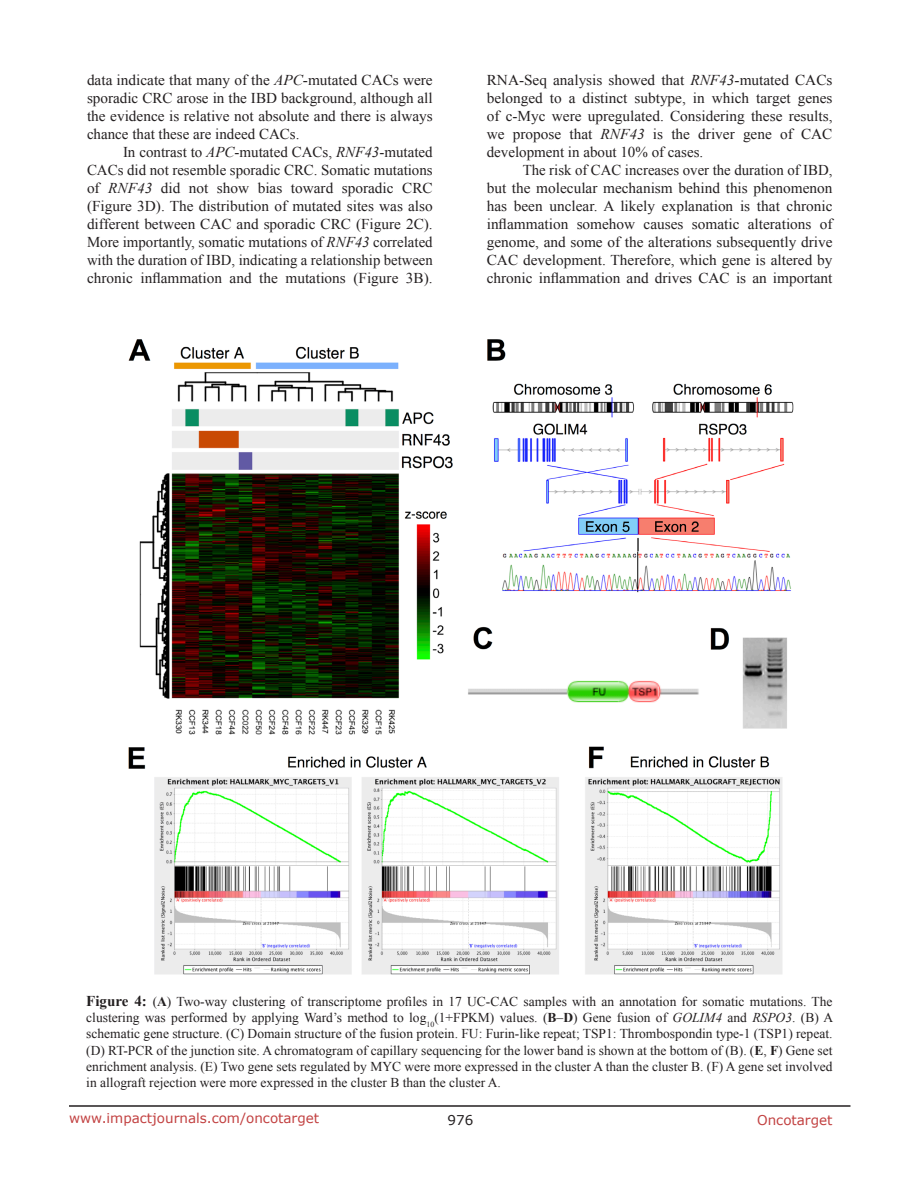
<style>
.page{position:relative;width:918px;height:1188px;background:#fff}
.page>*{position:absolute;margin:0;border:0;box-sizing:border-box;transform-origin:0 0}
.BodyText{font:15px/18px "Times New Roman";color:#231f20;text-align:justify}
.Figuretrx{font:13.5px/16.2px "Times New Roman";color:#231f20;text-align:justify}
.t1{font:13.5px "Verdana";color:#c24141}
.t2{font:13.5px "Verdana";color:#231f20}
.s1{font-style:italic}
.s2{font-weight:700;font-size:15px}
.s3{font-weight:700}
</style>
<div class="page">
<hr style="left:69px;top:1105px;width:781px;height:2px;background:#231f20">
<img style="left:128px;top:339px;width:666px;height:636px">
<p class="BodyText" style="left:87px;top:71px;width:347px">data indicate that many of the <span class="s1">APC</span>-mutated CACs were sporadic CRC arose in the IBD background, although all the evidence is relative not absolute and there is always chance that these are indeed CACs.</p>
<p class="BodyText" style="left:87px;top:143px;width:347px;text-indent:36px">In contrast to <span class="s1">APC</span>-mutated CACs, <span class="s1">RNF43</span>-mutated CACs did not resemble sporadic CRC. Somatic mutations of <span class="s1">RNF43</span> did not show bias toward sporadic CRC (Figure 3D). The distribution of mutated sites was also different between CAC and sporadic CRC (Figure 2C).<br>More importantly, somatic mutations of <span class="s1">RNF43</span> correlated with the duration of IBD, indicating a relationship between chronic inflammation and the mutations (Figure 3B).</p>
<p class="BodyText" style="left:487px;top:71px;width:347px">RNA-Seq analysis showed that <span class="s1">RNF43</span>-mutated CACs belonged to a distinct subtype, in which target genes of c-Myc were upregulated. Considering these results, we propose that <span class="s1">RNF43</span> is the driver gene of CAC development in about 10% of cases.</p>
<p class="BodyText" style="left:487px;top:161px;width:347px;text-indent:36px">The risk of CAC increases over the duration of IBD, but the molecular mechanism behind this phenomenon has been unclear. A likely explanation is that chronic inflammation somehow causes somatic alterations of genome, and some of the alterations subsequently drive CAC development. Therefore, which gene is altered by chronic inflammation and drives CAC is an important</p>
<p class="Figuretrx" style="left:86px;top:993px;width:748px"><span class="s2">Figure 4:</span> (<span class="s3">A</span>) Two-way clustering of transcriptome profiles in 17 UC-CAC samples with an annotation for somatic mutations. The clustering was performed by applying Ward’s method to log<sub>10</sub>(1+FPKM) values. (<span class="s3">B</span>–<span class="s3">D</span>) Gene fusion of <span class="s1">GOLIM4</span> and <span class="s1">RSPO3</span>. (B) A schematic gene structure. (C) Domain structure of the fusion protein. FU: Furin-like repeat; TSP1: Thrombospondin type-1 (TSP1) repeat. (D) RT-PCR of the junction site. A chromatogram of capillary sequencing for the lower band is shown at the bottom of (B). (<span class="s3">E</span>, <span class="s3">F</span>) Gene set enrichment analysis. (E) Two gene sets regulated by MYC were more expressed in the cluster A than the cluster B. (F) A gene set involved in allograft rejection were more expressed in the cluster B than the cluster A.</p>
<p class="t1" style="left:69px;top:1109px;width:252px">www.impactjournals.com/oncotarget</p>
<p class="t2" style="left:448px;top:1111px;width:27px">976</p>
<p class="t1" style="left:757px;top:1111px;width:77px">Oncotarget</p>
</div>
